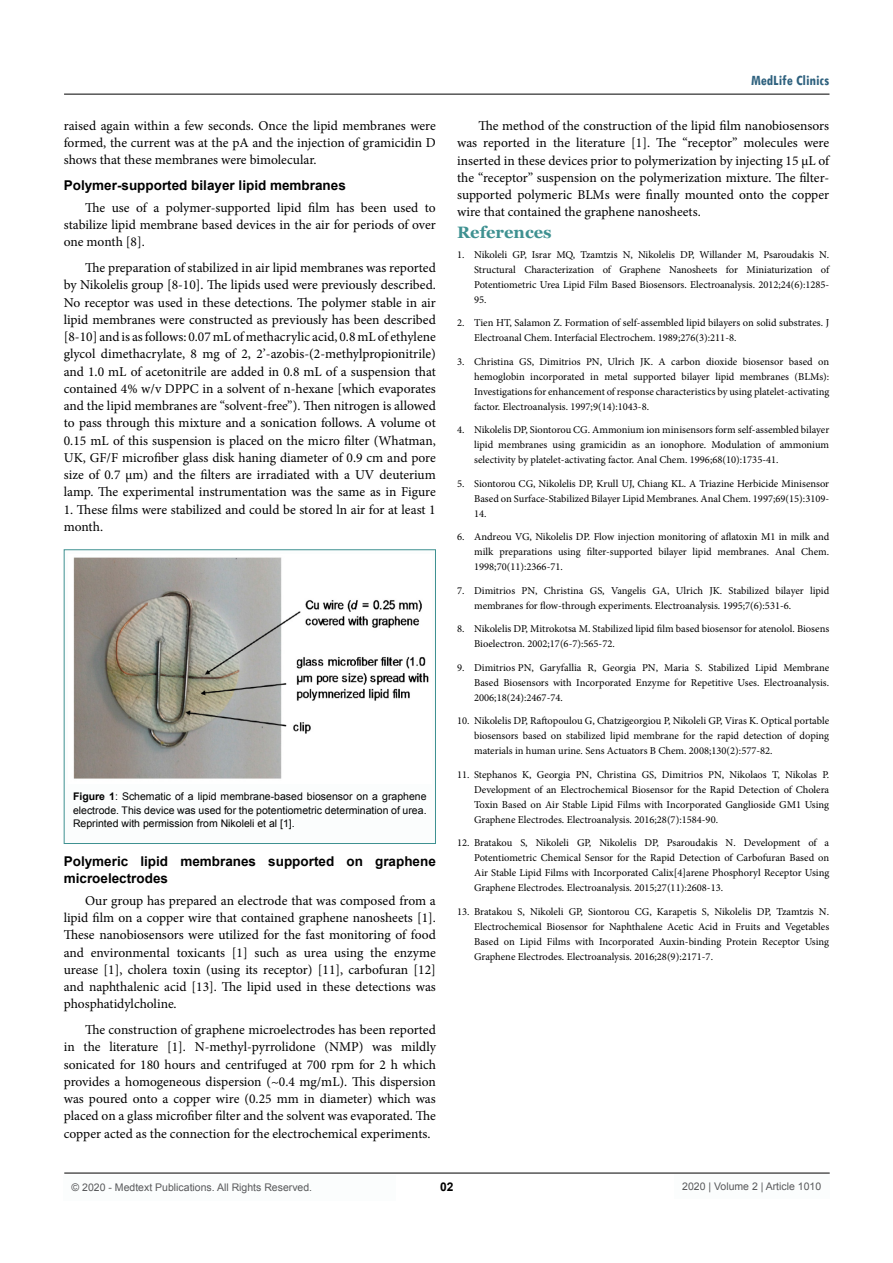
<style>
.page{position:relative;width:893px;height:1263px;background:#fff}
.page>*{position:absolute;margin:0;border:0;box-sizing:border-box;transform-origin:0 0}
.t1{font:700 16.5px "Georgia";color:#3f9191}
.t2{font:700 condensed 15px "Tw Cen";color:#2e617e}
.t3{font:13.5px/17.2px "Minion Pro";color:#000;text-align:justify}
.t4{font:700 13.5px/17.2px "Arial";color:#000}
.t5{font:700 12px "Arial";color:#000}
.t6{font:10.5px/15px "Minion Pro";color:#000;text-align:justify}
.t7{font:10.5px/13.5px "Arial";color:#000;text-align:justify}
.t8{font:10.5px "Arial";color:#58595b}
.s1{font-weight:700}
</style>
<div class="page">
<hr style="left:64px;top:1173px;width:766px;height:1px;background:#000">
<hr style="left:64px;top:94px;width:765px;height:1px;background:#000">
<div style="left:674px;top:1174px;width:156px;height:25px;background:#fbfdfd"></div>
<div style="left:63px;top:1175px;width:333px;height:26px;background:#fbfdfd"></div>
<div style="left:64px;top:550px;width:371px;height:293px;background:#fbfdfd"></div>
<div style="left:64px;top:549px;width:372px;height:295px;border:1px solid #3f9191"></div>
<img style="left:73px;top:557px;width:356px;height:222px">
<p class="t3" style="left:64px;top:117px;width:374px">raised again within a few seconds. Once the lipid membranes were formed, the current was at the pA and the injection of gramicidin D shows that these membranes were bimolecular.</p>
<p class="t4" style="left:64px;top:177px;width:284px">Polymer-supported bilayer lipid membranes</p>
<p class="t3" style="left:64px;top:199px;width:374px;text-indent:21px">The use of a polymer-supported lipid film has been used to stabilize lipid membrane based devices in the air for periods of over one month [8].</p>
<p class="t3" style="left:64px;top:259px;width:374px;text-indent:21px">The preparation of stabilized in air lipid membranes was reported by Nikolelis group [8-10]. The lipids used were previously described.<br>No receptor was used in these detections. The polymer stable in air lipid membranes were constructed as previously has been described [8-10] and is as follows: 0.07 mL of methacrylic acid, 0.8 mL of ethylene glycol dimethacrylate, 8 mg of 2, 2’-azobis-(2-methylpropionitrile) and 1.0 mL of acetonitrile are added in 0.8 mL of a suspension that contained 4% w/v DPPC in a solvent of n-hexane [which evaporates and the lipid membranes are “solvent-free”). Then nitrogen is allowed to pass through this mixture and a sonication follows. A volume ot 0.15 mL of this suspension is placed on the micro filter (Whatman, UK, GF/F microfiber glass disk haning diameter of 0.9 cm and pore size of 0.7 µm) and the filters are irradiated with a UV deuterium lamp. The experimental instrumentation was the same as in Figure</p>
<p class="t3" style="left:64px;top:501px;width:373px">1. These films were stabilized and could be stored ln air for at least 1 month.</p>
<p class="t7" style="left:73px;top:790px;width:355px"><span class="s1">Figure 1</span>: Schematic of a lipid membrane-based biosensor on a graphene electrode. This device was used for the potentiometric determination of urea.<br>Reprinted with permission from Nikoleli et al [1].</p>
<p class="t4" style="left:64px;top:853px;width:374px">Polymeric lipid membranes supported on graphene microelectrodes</p>
<p class="t3" style="left:64px;top:892px;width:374px;text-indent:21px">Our group has prepared an electrode that was composed from a lipid film on a copper wire that contained graphene nanosheets [1].<br>These nanobiosensors were utilized for the fast monitoring of food and environmental toxicants [1] such as urea using the enzyme urease [1], cholera toxin (using its receptor) [11], carbofuran [12] and naphthalenic acid [13]. The lipid used in these detections was phosphatidylcholine.</p>
<p class="t3" style="left:64px;top:1021px;width:374px;text-indent:21px">The construction of graphene microelectrodes has been reported in the literature [1]. N-methyl-pyrrolidone (NMP) was mildly sonicated for 180 hours and centrifuged at 700 rpm for 2 h which provides a homogeneous dispersion (~0.4 mg/mL). This dispersion was poured onto a copper wire (0.25 mm in diameter) which was placed on a glass microfiber filter and the solvent was evaporated. The copper acted as the connection for the electrochemical experiments.</p>
<h2 class="t2" style="left:751px;top:72px;width:80px">MedLife Clinics</h2>
<p class="t3" style="left:457px;top:117px;width:374px;text-indent:21px">The method of the construction of the lipid film nanobiosensors was reported in the literature [1]. The “receptor” molecules were inserted in these devices prior to polymerization by injecting 15 µL of the “receptor” suspension on the polymerization mixture. The filter&shy;supported polymeric BLMs were finally mounted onto the copper wire that contained the graphene nanosheets.</p>
<h1 class="t1" style="left:457px;top:222px;width:96px">References</h1>
<p class="t6" style="left:474px;top:247px;width:357px;text-indent:-17px">1. Nikoleli GP, Israr MQ, Tzamtzis N, Nikolelis DP, Willander M, Psaroudakis N.<br>Structural Characterization of Graphene Nanosheets for Miniaturization of Potentiometric Urea Lipid Film Based Biosensors. Electroanalysis. 2012;24(6):1285- 95.</p>
<p class="t6" style="left:474px;top:315px;width:356px;text-indent:-17px">2. Tien HT, Salamon Z. Formation of self-assembled lipid bilayers on solid substrates. J<br>Electroanal Chem. Interfacial Electrochem. 1989;276(3):211-8.</p>
<p class="t6" style="left:474px;top:354px;width:357px;text-indent:-17px">3. Christina GS, Dimitrios PN, Ulrich JK. A carbon dioxide biosensor based on hemoglobin incorporated in metal supported bilayer lipid membranes (BLMs):<br>Investigations for enhancement of response characteristics by using platelet-activating factor. Electroanalysis. 1997;9(14):1043-8.</p>
<p class="t6" style="left:474px;top:422px;width:357px;text-indent:-17px">4. Nikolelis DP, Siontorou CG. Ammonium ion minisensors form self-assembled bilayer lipid membranes using gramicidin as an ionophore. Modulation of ammonium selectivity by platelet-activating factor. Anal Chem. 1996;68(10):1735-41.</p>
<p class="t6" style="left:474px;top:476px;width:357px;text-indent:-17px">5. Siontorou CG, Nikolelis DP, Krull UJ, Chiang KL. A Triazine Herbicide Minisensor Based on Surface-Stabilized Bilayer Lipid Membranes. Anal Chem. 1997;69(15):3109- 14.</p>
<p class="t6" style="left:474px;top:529px;width:357px;text-indent:-17px">6. Andreou VG, Nikolelis DP. Flow injection monitoring of aflatoxin M1 in milk and milk preparations using filter-supported bilayer lipid membranes. Anal Chem.<br>1998;70(11):2366-71.</p>
<p class="t6" style="left:474px;top:583px;width:357px;text-indent:-17px">7. Dimitrios PN, Christina GS, Vangelis GA, Ulrich JK. Stabilized bilayer lipid membranes for flow-through experiments. Electroanalysis. 1995;7(6):531-6.</p>
<p class="t6" style="left:474px;top:621px;width:357px;text-indent:-17px">8. Nikolelis DP, Mitrokotsa M. Stabilized lipid film based biosensor for atenolol. Biosens<br>Bioelectron. 2002;17(6-7):565-72.</p>
<p class="t6" style="left:474px;top:660px;width:357px;text-indent:-17px">9. Dimitrios PN, Garyfallia R, Georgia PN, Maria S. Stabilized Lipid Membrane Based Biosensors with Incorporated Enzyme for Repetitive Uses. Electroanalysis.<br>2006;18(24):2467-74.</p>
<p class="t6" style="left:474px;top:713px;width:357px;text-indent:-17px">10. Nikolelis DP, Raftopoulou G, Chatzigeorgiou P, Nikoleli GP, Viras K. Optical portable biosensors based on stabilized lipid membrane for the rapid detection of doping materials in human urine. Sens Actuators B Chem. 2008;130(2):577-82.</p>
<p class="t6" style="left:474px;top:767px;width:357px;text-indent:-17px">11. Stephanos K, Georgia PN, Christina GS, Dimitrios PN, Nikolaos T, Nikolas P.<br>Development of an Electrochemical Biosensor for the Rapid Detection of Cholera Toxin Based on Air Stable Lipid Films with Incorporated Ganglioside GM1 Using Graphene Electrodes. Electroanalysis. 2016;28(7):1584-90.</p>
<p class="t6" style="left:474px;top:835px;width:357px;text-indent:-17px">12. Bratakou S, Nikoleli GP, Nikolelis DP, Psaroudakis N. Development of a Potentiometric Chemical Sensor for the Rapid Detection of Carbofuran Based on Air Stable Lipid Films with Incorporated Calix[4]arene Phosphoryl Receptor Using Graphene Electrodes. Electroanalysis. 2015;27(11):2608-13.</p>
<p class="t6" style="left:474px;top:904px;width:357px;text-indent:-17px">13. Bratakou S, Nikoleli GP, Siontorou CG, Karapetis S, Nikolelis DP, Tzamtzis N.<br>Electrochemical Biosensor for Naphthalene Acetic Acid in Fruits and Vegetables Based on Lipid Films with Incorporated Auxin‐binding Protein Receptor Using Graphene Electrodes. Electroanalysis. 2016;28(9):2171-7.</p>
<p class="t5" style="left:440px;top:1178px;width:15px">02</p>
<p class="t8" style="left:72px;top:1180px;width:242px">© 2020 - Medtext Publications. All Rights Reserved.</p>
<p class="t8" style="left:682px;top:1180px;width:140px">2020 | Volume 2 | Article 1010</p>
</div>
